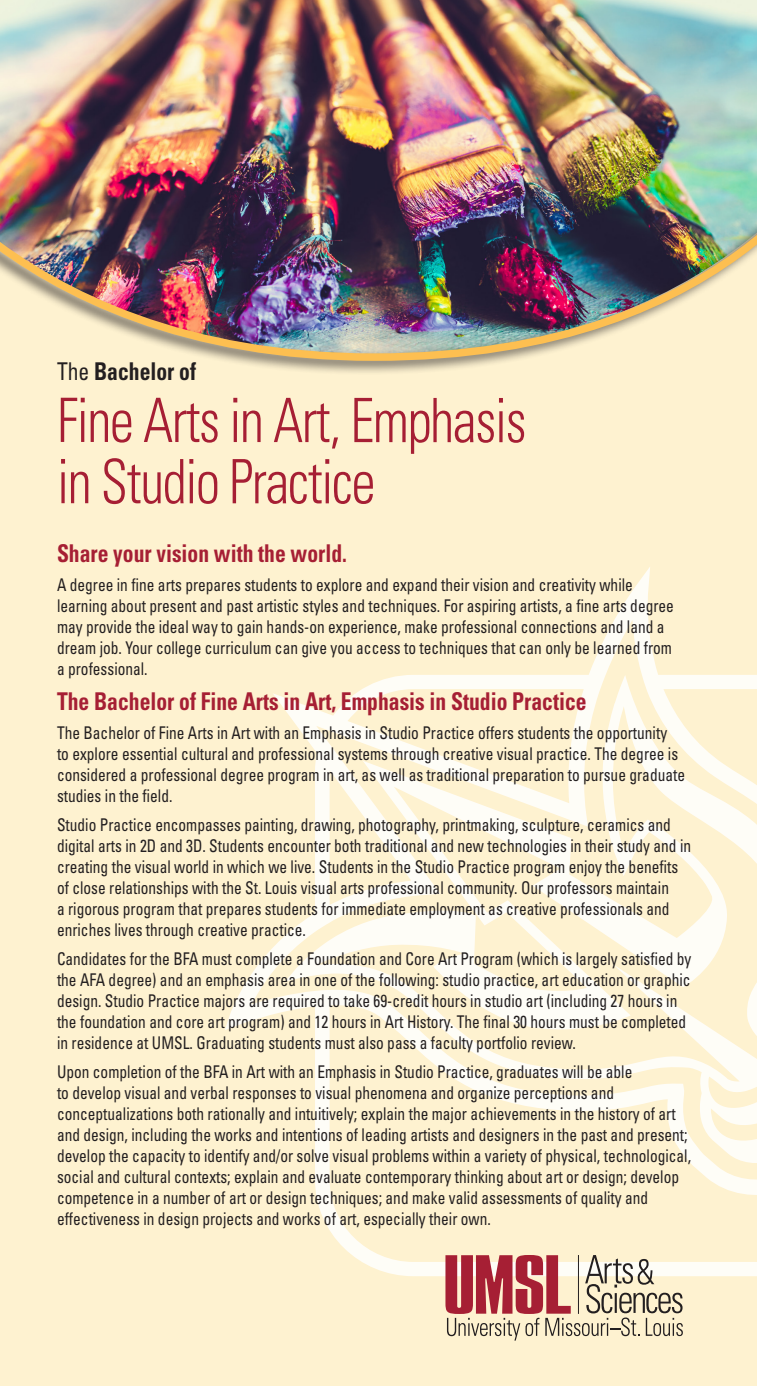
<style>
.page{position:relative;width:757px;height:1386px;background:#fff}
.page>*{position:absolute;margin:0;border:0;box-sizing:border-box;transform-origin:0 0}
.Body_copy_front{font:300 condensed 61.25px/61.2px "Univers";letter-spacing:-.025em;color:#a61f34;scale:.88 1}
.Body_copy_front-2{font:700 condensed 24.5px "Univers";color:#a61f34;scale:.88 1}
.Bold_header_spacing{font:700 condensed 24.5px "Univers";color:#a61f34;scale:.88 1}
.Body_copy_front-3{font:700 condensed 24.5px "Univers";color:#231f20;scale:.88 1}
.Body_copy_front-4{font:condensed 17.5px/21px "Univers";color:#231f20;scale:.88 1}
.s1{font-weight:400}
</style>
<div class="page">
<div style="left:0;top:375px;width:757px;height:1011px;background:#fef2d0"></div>
<img style="left:0;top:0;width:757px;height:85px">
<div style="left:0;top:89px;width:757px;height:286px;background:#231f20;opacity:.75"></div>
<img style="left:0;top:85px;width:757px;height:280px">
<svg style="left:225px;top:566px;width:532px;height:710px;fill:#fef2d0"></svg>
<svg style="left:445px;top:1255px;width:238px;height:85px;background:#cea497"></svg>
<p class="Body_copy_front-3" style="left:57px;top:357px;width:159px"><span class="s1">The</span> Bachelor of</p>
<p class="Body_copy_front" style="left:57px;top:389px;width:535px">Fine Arts in Art, Emphasis in Studio Practice</p>
<p class="Bold_header_spacing" style="left:57px;top:539px;width:331px">Share your vision with the world.</p>
<p class="Body_copy_front-4" style="left:57px;top:574px;width:702px">A degree in fine arts prepares students to explore and expand their vision and creativity while learning about present and past artistic styles and techniques. For aspiring artists, a fine arts degree may provide the ideal way to gain hands-on experience, make professional connections and land a dream job. Your college curriculum can give you access to techniques that can only be learned from a professional.</p>
<p class="Body_copy_front-2" style="left:57px;top:686px;width:603px">The Bachelor of Fine Arts in Art, Emphasis in Studio Practice</p>
<p class="Body_copy_front-4" style="left:57px;top:722px;width:715px">The Bachelor of Fine Arts in Art with an Emphasis in Studio Practice offers students the opportunity<br>to explore essential cultural and professional systems through creative visual practice. The degree is considered a professional degree program in art, as well as traditional preparation to pursue graduate studies in the field.</p>
<p class="Body_copy_front-4" style="left:57px;top:814px;width:722px">Studio Practice encompasses painting, drawing, photography, printmaking, sculpture, ceramics and digital arts in 2D and 3D. Students encounter both traditional and new technologies in their study and in creating the visual world in which we live. Students in the Studio Practice program enjoy the benefits of close relationships with the St. Louis visual arts professional community. Our professors maintain<br>a rigorous program that prepares students for immediate employment as creative professionals and enriches lives through creative practice.</p>
<p class="Body_copy_front-4" style="left:57px;top:948px;width:722px">Candidates for the BFA must complete a Foundation and Core Art Program (which is largely satisfied by the AFA degree) and an emphasis area in one of the following: studio practice, art education or graphic design. Studio Practice majors are required to take 69-credit hours in studio art (including 27 hours in the foundation and core art program) and 12 hours in Art History. The final 30 hours must be completed in residence at UMSL. Graduating students must also pass a faculty portfolio review.</p>
<p class="Body_copy_front-4" style="left:57px;top:1060px;width:722px">Upon completion of the BFA in Art with an Emphasis in Studio Practice, graduates will be able<br>to develop visual and verbal responses to visual phenomena and organize perceptions and conceptualizations both rationally and intuitively; explain the major achievements in the history of art and design, including the works and intentions of leading artists and designers in the past and present; develop the capacity to identify and/or solve visual problems within a variety of physical, technological, social and cultural contexts; explain and evaluate contemporary thinking about art or design; develop competence in a number of art or design techniques; and make valid assessments of quality and effectiveness in design projects and works of art, especially their own.</p>
</div>
